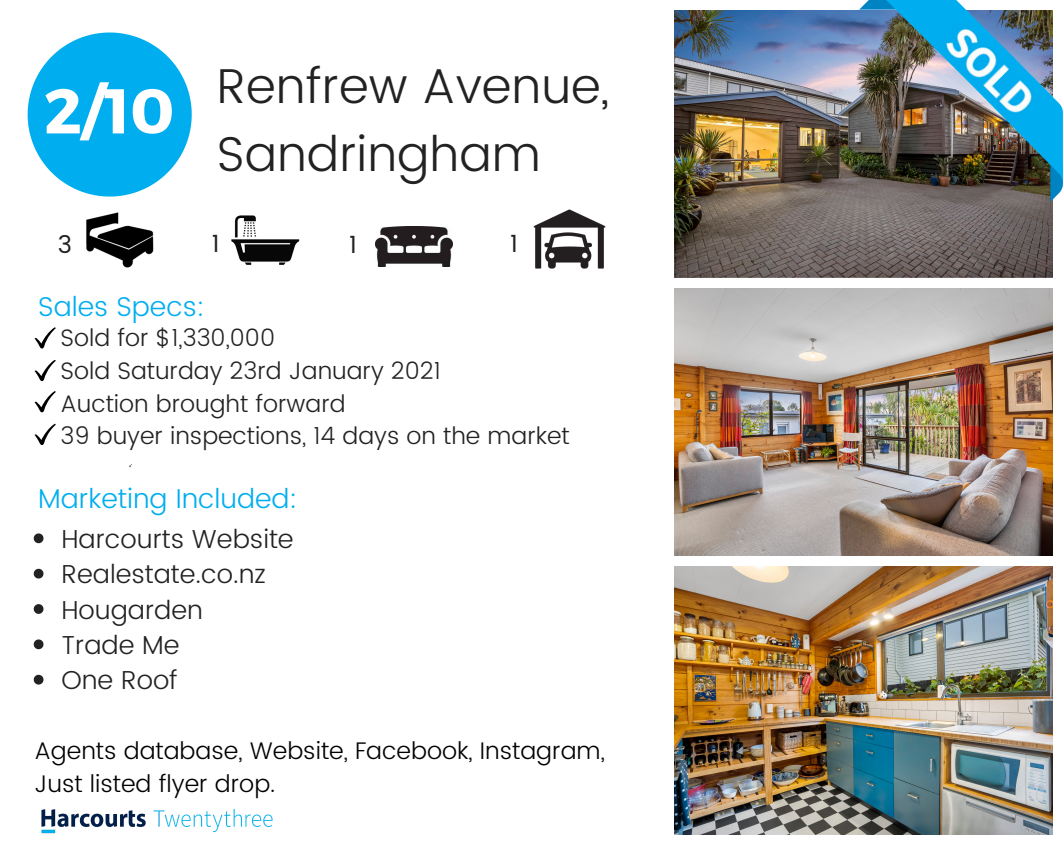
<style>
.page{position:relative;width:1064px;height:851px;background:#fff}
.page>*{position:absolute;margin:0;border:0;box-sizing:border-box;transform-origin:0 0}
.t1{font:700 63px "Montserrat";color:#fff}
.t2{font:300 48.9px "Poppins";color:#222}
.t3{font:300 27.15px "Poppins";color:#00aeef}
.t4{font:300 25.95px "Poppins";color:#222}
.t5{font:24.15px "Poppins";color:#222}
.t6{font:300 24px/32.7px "Poppins";color:#000}
.t7{font:300 23.85px "Poppins";color:#222}
</style>
<div class="page">
<svg style="left:28px;top:32px;width:164px;height:149px"></svg>
<img style="left:61px;top:181px;width:97px;height:87px">
<img style="left:674px;top:10px;width:378px;height:267px">
<img style="left:674px;top:288px;width:378px;height:267px">
<img style="left:674px;top:566px;width:378px;height:268px">
<img style="left:231px;top:215px;width:69px;height:50px">
<img style="left:375px;top:227px;width:77px;height:39px">
<img style="left:858px;top:0;width:204px;height:201px">
<img style="left:934px;top:17px;width:107px;height:108px">
<img style="left:41px;top:808px;width:232px;height:26px">
<svg style="left:34px;top:327px;width:22px;height:21px"></svg>
<svg style="left:34px;top:360px;width:22px;height:21px"></svg>
<svg style="left:34px;top:391px;width:22px;height:21px"></svg>
<svg style="left:34px;top:424px;width:22px;height:21px"></svg>
<img style="left:533px;top:209px;width:73px;height:60px">
<svg style="left:34px;top:533px;width:9px;height:10px"></svg>
<svg style="left:34px;top:568px;width:9px;height:10px"></svg>
<svg style="left:34px;top:604px;width:9px;height:10px"></svg>
<svg style="left:34px;top:639px;width:9px;height:10px"></svg>
<svg style="left:34px;top:674px;width:9px;height:10px"></svg>
<p class="t1" style="left:44px;top:70px;width:132px">2/10</p>
<p class="t2" style="left:217px;top:57px;width:394px">Renfrew Avenue,</p>
<p class="t2" style="left:217px;top:125px;width:325px">Sandringham</p>
<p class="t5" style="left:58px;top:231px;width:16px">3</p>
<p class="t5" style="left:212px;top:229px;width:9px">1</p>
<p class="t5" style="left:349px;top:231px;width:9px">1</p>
<p class="t3" style="left:38px;top:290px;width:168px">Sales Specs:</p>
<p class="t5" style="left:510px;top:229px;width:9px">1</p>
<p class="t7" style="left:61px;top:324px;width:216px">Sold for $1,330,000</p>
<p class="t7" style="left:61px;top:357px;width:381px">Sold Saturday 23rd January 2021</p>
<p class="t7" style="left:61px;top:389px;width:286px">Auction brought forward</p>
<p class="t7" style="left:61px;top:422px;width:510px">39 buyer inspections, 14 days on the market</p>
<p class="t3" style="left:38px;top:483px;width:261px">Marketing Included:</p>
<p class="t4" style="left:61px;top:524px;width:234px">Harcourts Website</p>
<p class="t4" style="left:61px;top:559px;width:206px">Realestate.co.nz</p>
<p class="t4" style="left:61px;top:594px;width:143px">Hougarden</p>
<p class="t4" style="left:61px;top:630px;width:120px">Trade Me</p>
<p class="t4" style="left:61px;top:665px;width:118px">One Roof</p>
<p class="t6" style="left:34px;top:734px;width:571px">Agents database, Website, Facebook, Instagram,<br>Just listed flyer drop.</p>
</div>
